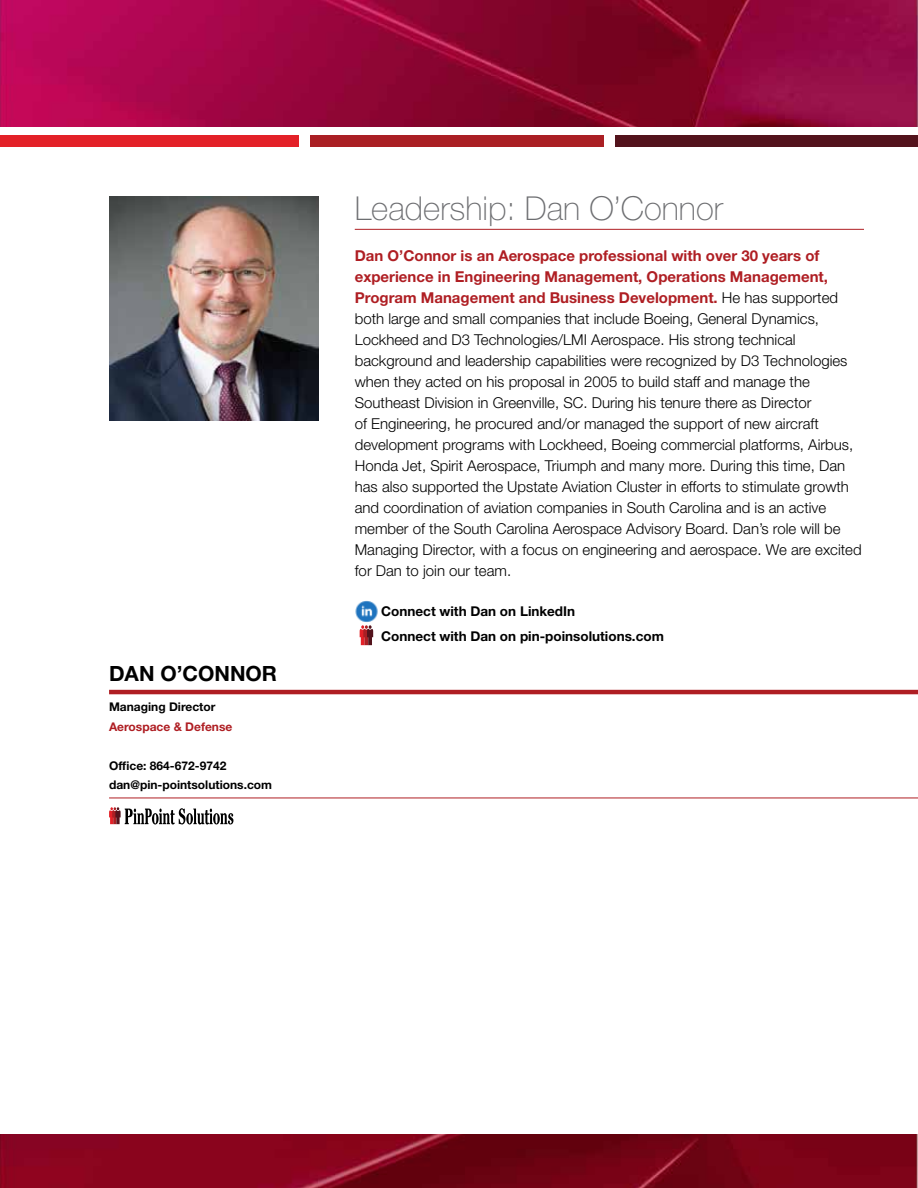
<style>
.page{position:relative;width:918px;height:1188px;background:#fff}
.page>*{position:absolute;margin:0;border:0;box-sizing:border-box;transform-origin:0 0}
.t1{font:100 33px "Helvetica Neue LT Std";color:#6d6e71}
.t2{font:700 21px "Helvetica Neue LT Std";color:#000}
.t3{font:300 15px/21px "Helvetica Neue LT Std";color:#000}
.t4{font:700 13.5px/24.9px "Helvetica Neue LT Std";color:#000}
.t5{font:700 12px/19.5px "Helvetica Neue LT Std";color:#000}
.t6{font:700 12px "Helvetica Neue LT Std";color:#af1e23}
.s1{font-weight:700;color:#af1e23}
</style>
<div class="page">
<div style="left:0;top:135px;width:299px;height:12px;background:#e32128"></div>
<div style="left:310px;top:135px;width:294px;height:12px;background:#aa1f24"></div>
<div style="left:615px;top:135px;width:303px;height:12px;background:#53131c"></div>
<img style="left:0;top:0;width:918px;height:126px">
<img style="left:0;top:1134px;width:918px;height:54px">
<img style="left:109px;top:197px;width:210px;height:224px">
<svg style="left:109px;top:807px;width:124px;height:17px"></svg>
<hr style="left:109px;top:690px;width:809px;height:4px;background:#af1e23">
<hr style="left:109px;top:798px;width:809px;height:1px;background:#af1e23">
<hr style="left:355px;top:229px;width:509px;height:1px;background:#af1e23">
<img style="left:355px;top:601px;width:23px;height:22px">
<svg style="left:360px;top:625px;width:13px;height:20px"></svg>
<h2 class="t2" style="left:109px;top:660px;width:170px">DAN O’CONNOR</h2>
<p class="t5" style="left:109px;top:697px;width:108px">Managing Director</p>
<p class="t6" style="left:109px;top:719px;width:125px">Aerospace &amp; Defense</p>
<p class="t5" style="left:109px;top:755px;width:165px">Office: 864-672-9742 dan@pin-pointsolutions.com</p>
<h1 class="t1" style="left:355px;top:190px;width:370px">Leadership: Dan O’Connor</h1>
<p class="t3" style="left:355px;top:245px;width:508px"><span class="s1">Dan O’Connor is an Aerospace professional with over 30 years of experience in Engineering Management, Operations Management, Program Management and Business Development.</span> He has supported both large and small companies that include Boeing, General Dynamics, Lockheed and D3 Technologies/LMI Aerospace. His strong technical background and leadership capabilities were recognized by D3 Technologies when they acted on his proposal in 2005 to build staff and manage the Southeast Division in Greenville, SC. During his tenure there as Director<br>of Engineering, he procured and/or managed the support of new aircraft development programs with Lockheed, Boeing commercial platforms, Airbus, Honda Jet, Spirit Aerospace, Triumph and many more. During this time, Dan has also supported the Upstate Aviation Cluster in efforts to stimulate growth and coordination of aviation companies in South Carolina and is an active member of the South Carolina Aerospace Advisory Board. Dan’s role will be Managing Director, with a focus on engineering and aerospace. We are excited for Dan to join our team.</p>
<p class="t4" style="left:381px;top:598px;width:284px">Connect with Dan on LinkedIn<br>Connect with Dan on pin-poinsolutions.com</p>
</div>
